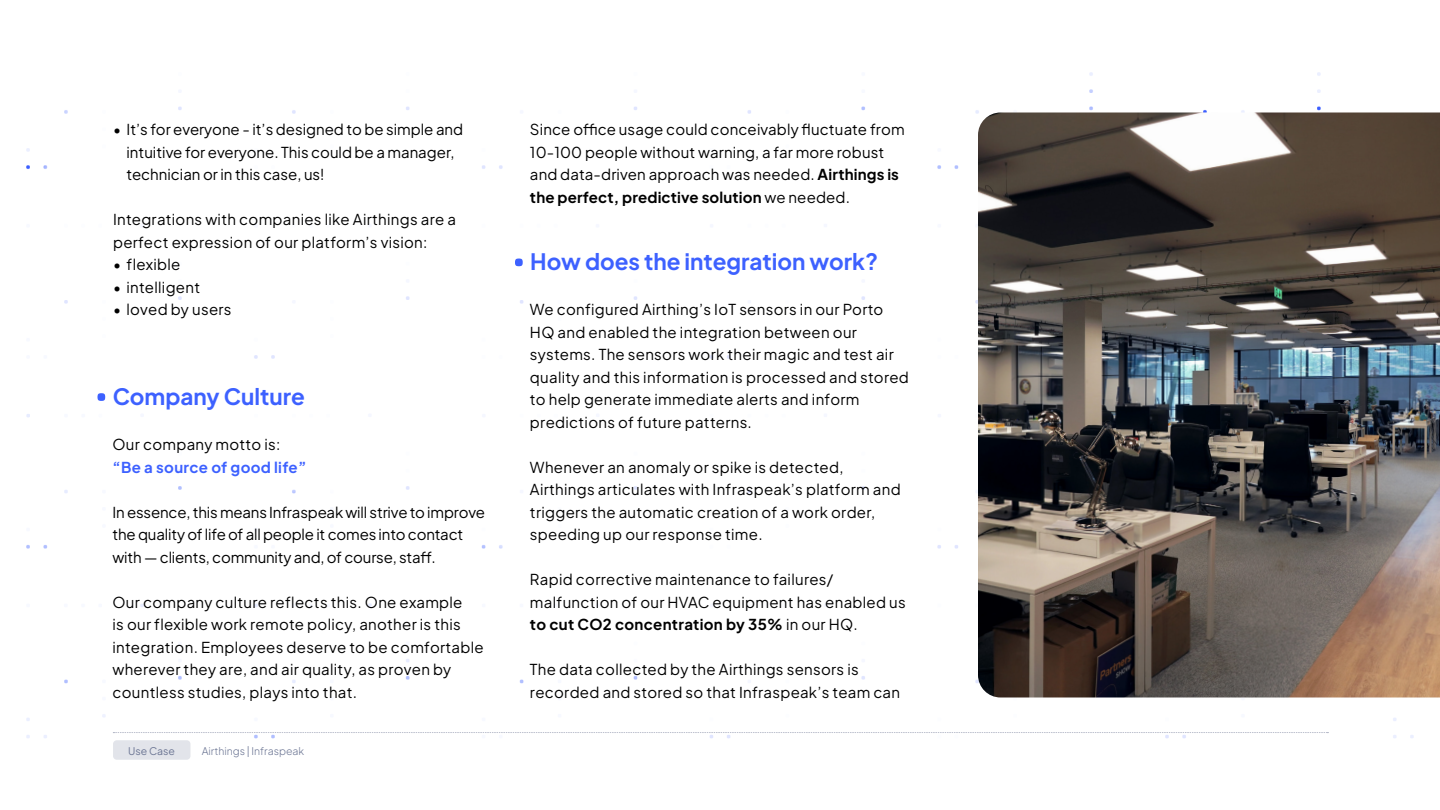
<style>
.page{position:relative;width:1440px;height:810px;background:#fff}
.page>*{position:absolute;margin:0;border:0;box-sizing:border-box;transform-origin:0 0}
.t1{font:700 22.5px "Plus Jakarta Sans";color:#3d61ff}
.t2{font:15px/22.5px "Plus Jakarta Sans";letter-spacing:.02em;color:#000}
.t3{font:15px/22.5px "Plus Jakarta Sans";letter-spacing:-.01em;color:#000}
.t4{font:15px/22.5px "Plus Jakarta Sans";color:#000}
.t5{font:700 15px "Plus Jakarta Sans";letter-spacing:.02em;color:#3d61ff}
.t6{font:300 10.5px "Plus Jakarta Sans";color:#6c7694}
.t7{font:10.5px "Plus Jakarta Sans";color:#6c7694}
.s1{font-weight:700}
</style>
<div class="page">
<svg style="left:113px;top:732px;width:1215px;height:1px"></svg>
<div style="left:113px;top:740px;width:77px;height:20px;background:#e2e4ea;border-radius:4px"></div>
<div style="left:97px;top:393px;width:8px;height:8px;background:#3d61ff;border-radius:50%"></div>
<div style="left:515px;top:259px;width:8px;height:7px;background:#3d61ff;border-radius:50%"></div>
<img style="left:978px;top:112px;width:462px;height:586px">
<p class="t4" style="left:127px;top:117px;width:338px;text-indent:-14px">• It’s for everyone - it’s designed to be simple and intuitive for everyone. This could be a manager, technician or in this case, us!</p>
<p class="t2" style="left:113px;top:207px;width:344px">Integrations with companies like Airthings are a perfect expression of our platform’s vision:</p>
<p class="t2" style="left:113px;top:252px;width:69px">• flexible</p>
<p class="t2" style="left:113px;top:274px;width:89px">• intelligent</p>
<p class="t2" style="left:113px;top:297px;width:120px">• loved by users</p>
<h1 class="t1" style="left:113px;top:378px;width:194px">Company Culture</h1>
<p class="t2" style="left:112px;top:432px;width:169px">Our company motto is:</p>
<p class="t5" style="left:112px;top:455px;width:195px">“Be a source of good life”</p>
<p class="t3" style="left:112px;top:499px;width:374px">In essence, this means Infraspeak will strive to improve the quality of life of all people it comes into contact with — clients, community and, of course, staff.</p>
<p class="t2" style="left:112px;top:589px;width:373px">Our company culture reflects this. One example<br>is our flexible work remote policy, another is this integration. Employees deserve to be comfortable wherever they are, and air quality, as proven by countless studies, plays into that.</p>
<p class="t7" style="left:128px;top:742px;width:48px">Use Case</p>
<p class="t6" style="left:202px;top:742px;width:104px">Airthings | Infraspeak</p>
<p class="t2" style="left:530px;top:117px;width:376px">Since office usage could conceivably fluctuate from 10-100 people without warning, a far more robust and data-driven approach was needed. <span class="s1">Airthings is the perfect, predictive solution</span> we needed.</p>
<h1 class="t1" style="left:530px;top:243px;width:350px">How does the integration work?</h1>
<p class="t2" style="left:530px;top:297px;width:380px">We configured Airthing’s IoT sensors in our Porto HQ and enabled the integration between our systems. The sensors work their magic and test air quality and this information is processed and stored to help generate immediate alerts and inform predictions of future patterns.</p>
<p class="t2" style="left:530px;top:454px;width:372px">Whenever an anomaly or spike is detected, Airthings articulates with Infraspeak’s platform and triggers the automatic creation of a work order, speeding up our response time.</p>
<p class="t2" style="left:530px;top:567px;width:377px">Rapid corrective maintenance to failures/ malfunction of our HVAC equipment has enabled us <span class="s1">to cut CO2 concentration by 35%</span> in our HQ.</p>
<p class="t2" style="left:530px;top:657px;width:372px">The data collected by the Airthings sensors is recorded and stored so that Infraspeak’s team can</p>
</div>
